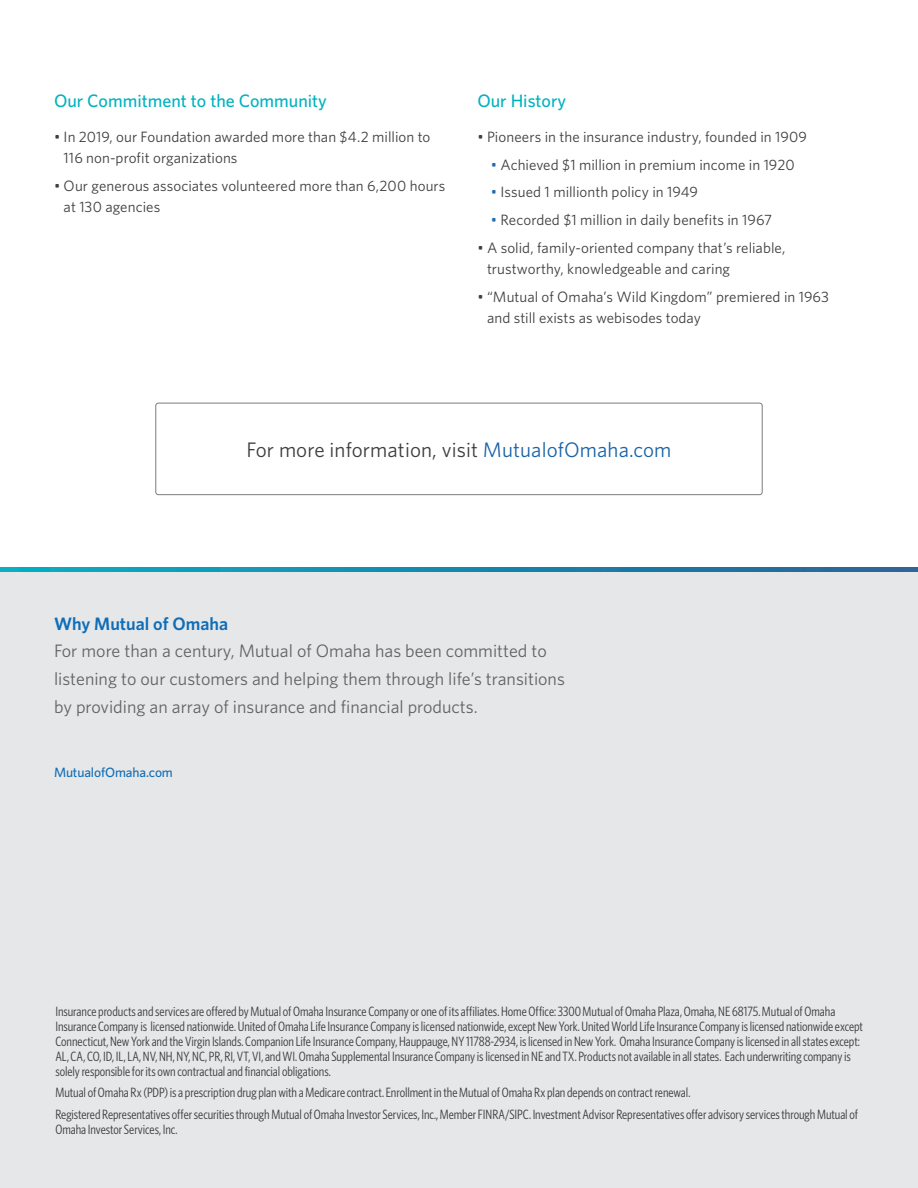
<style>
.page{position:relative;width:918px;height:1188px;background:#fff}
.page>*{position:absolute;margin:0;border:0;box-sizing:border-box;transform-origin:0 0}
.t1{font:21px "Whitney";letter-spacing:.005em;color:#3e3e3f}
.t2{font:18px/27.6px "Whitney";color:#636366}
.Subhead{font:500 18px "Whitney";color:#00b2bf}
.t3{font:600 18px "Whitney";color:#106db7}
.Subhead-2{font:15px/21px "Whitney";letter-spacing:.005em;color:#3e3e3f}
.disclaimer{font:13.5px/15px "Whitney Condensed";letter-spacing:-.005em;color:#3e3e3f}
.t4{font:500 13.5px "Whitney";letter-spacing:-.01em;color:#106db7}
.s1{color:#256cae}
.s2{color:#1a63a8}
</style>
<div class="page">
<div style="left:0;top:570px;width:918px;height:618px;background:#e6e7e8"></div>
<svg style="left:0;top:567px;width:918px;height:4px;background:#1788ac"></svg>
<div style="left:156px;top:403px;width:606px;height:92px;border:1px solid #6c6d70;border-radius:3px"></div>
<p class="Subhead" style="left:54px;top:89px;width:274px">Our Commitment to the Community</p>
<p class="Subhead-2" style="left:64px;top:126px;width:368px;text-indent:-10px">• In 2019, our Foundation awarded more than $4.2 million to<br>116 non-profit organizations</p>
<p class="Subhead-2" style="left:64px;top:175px;width:383px;text-indent:-10px">• Our generous associates volunteered more than 6,200 hours at 130 agencies</p>
<p class="Subhead" style="left:477px;top:89px;width:90px">Our History</p>
<p class="Subhead-2" style="left:477px;top:126px;width:331px">• Pioneers in the insurance industry, founded in 1909</p>
<p class="Subhead-2" style="left:491px;top:154px;width:305px"><span class="s1">•</span> Achieved $1 million in premium income in 1920</p>
<p class="Subhead-2" style="left:491px;top:181px;width:209px"><span class="s1">•</span> Issued 1 millionth policy in 1949</p>
<p class="Subhead-2" style="left:491px;top:209px;width:283px"><span class="s1">•</span> Recorded $1 million in daily benefits in 1967</p>
<p class="Subhead-2" style="left:487px;top:237px;width:300px;text-indent:-10px">• A solid, family-oriented company that’s reliable, trustworthy, knowledgeable and caring</p>
<p class="Subhead-2" style="left:487px;top:286px;width:344px;text-indent:-10px">• “Mutual of Omaha’s Wild Kingdom” premiered in 1963 and still exists as webisodes today</p>
<p class="t1" style="left:246px;top:436px;width:427px">For more information, visit <span class="s2">MutualofOmaha.com</span></p>
<p class="t3" style="left:54px;top:612px;width:176px">Why Mutual of Omaha</p>
<p class="t2" style="left:54px;top:637px;width:512px">For more than a century, Mutual of Omaha has been committed to listening to our customers and helping them through life’s transitions by providing an array of insurance and financial products.</p>
<p class="t4" style="left:54px;top:763px;width:121px">MutualofOmaha.com</p>
<p class="disclaimer" style="left:55px;top:1003px;width:809px">Insurance products and services are offered by Mutual of Omaha Insurance Company or one of its affiliates. Home Office: 3300 Mutual of Omaha Plaza, Omaha, NE 68175. Mutual of Omaha Insurance Company is licensed nationwide. United of Omaha Life Insurance Company is licensed nationwide, except New York. United World Life Insurance Company is licensed nationwide except Connecticut, New York and the Virgin Islands. Companion Life Insurance Company, Hauppauge, NY 11788-2934, is licensed in New York. Omaha Insurance Company is licensed in all states except:<br>AL, CA, CO, ID, IL, LA, NV, NH, NY, NC, PR, RI, VT, VI, and WI. Omaha Supplemental Insurance Company is licensed in NE and TX. Products not available in all states. Each underwriting company is solely responsible for its own contractual and financial obligations.</p>
<p class="disclaimer" style="left:55px;top:1085px;width:636px">Mutual of Omaha Rx (PDP) is a prescription drug plan with a Medicare contract. Enrollment in the Mutual of Omaha Rx plan depends on contract renewal.</p>
<p class="disclaimer" style="left:55px;top:1106px;width:804px">Registered Representatives offer securities through Mutual of Omaha Investor Services, Inc., Member FINRA/SIPC. Investment Advisor Representatives offer advisory services through Mutual of<br>Omaha Investor Services, Inc.</p>
</div>
